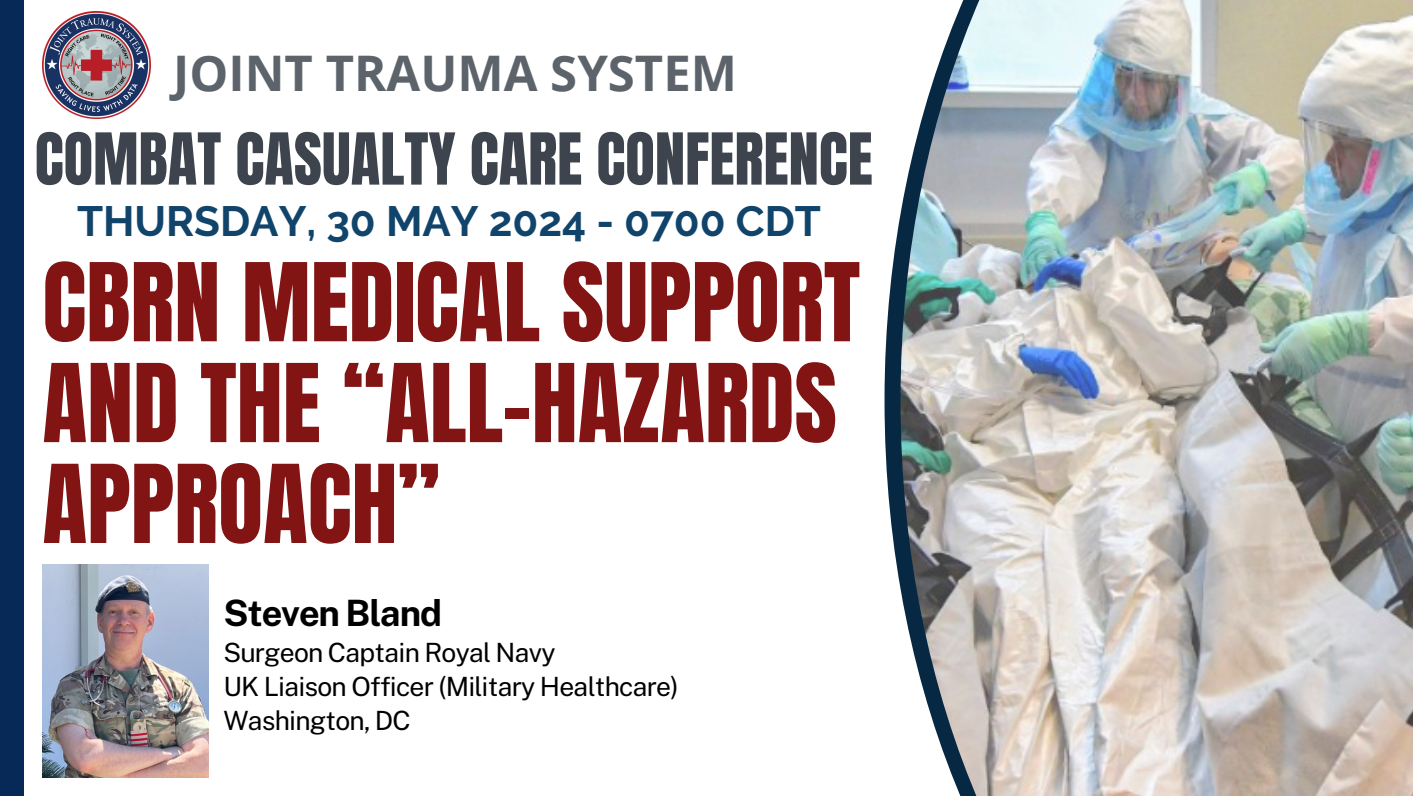
<style>
.page{position:relative;width:1413px;height:796px;background:#fff}
.page>*{position:absolute;margin:0;border:0;box-sizing:border-box;transform-origin:0 0}
.t1{font:92.05px/100.8px "Anton";color:#821414}
.t2{font:60.9px "Anton";color:#3d444d}
.t3{font:700 49px "Open Sans";color:#5d636b}
.t4{font:700 42px "Raleway";color:#11446a}
.t5{font:700 36.4px "Public Sans";letter-spacing:-.03em;color:#000}
.t6{font:26.6px "Public Sans";letter-spacing:-.03em;color:#000}
</style>
<div class="page">
<img style="left:981px;top:0;width:431px;height:795px">
<div style="left:0;top:0;width:23px;height:795px;background:#072957"></div>
<svg style="left:965px;top:0;width:16px;height:795px;background:#bcbfbf"></svg>
<svg style="left:884px;top:0;width:81px;height:795px"></svg>
<img style="left:43px;top:564px;width:165px;height:213px">
<img style="left:43px;top:11px;width:107px;height:108px">
<h1 class="t3" style="left:173px;top:38px;width:565px">JOINT TRAUMA SYSTEM</h1>
<p class="t2" style="left:35px;top:115px;width:839px">COMBAT CASUALTY CARE CONFERENCE</p>
<p class="t4" style="left:77px;top:197px;width:745px">THURSDAY, 30 MAY 2024 - 0700 CDT</p>
<p class="t1" style="left:42px;top:253px;width:819px">CBRN MEDICAL SUPPORT<br>AND THE “ALL-HAZARDS<br>APPROACH”</p>
<p class="t5" style="left:223px;top:590px;width:220px">Steven Bland</p>
<h3 class="t6" style="left:223px;top:637px;width:334px">Surgeon Captain Royal Navy</h3>
<h2 class="t6" style="left:223px;top:670px;width:456px">UK Liaison Officer (Military Healthcare)</h2>
<h4 class="t6" style="left:223px;top:704px;width:189px">Washington, DC</h4>
</div>
